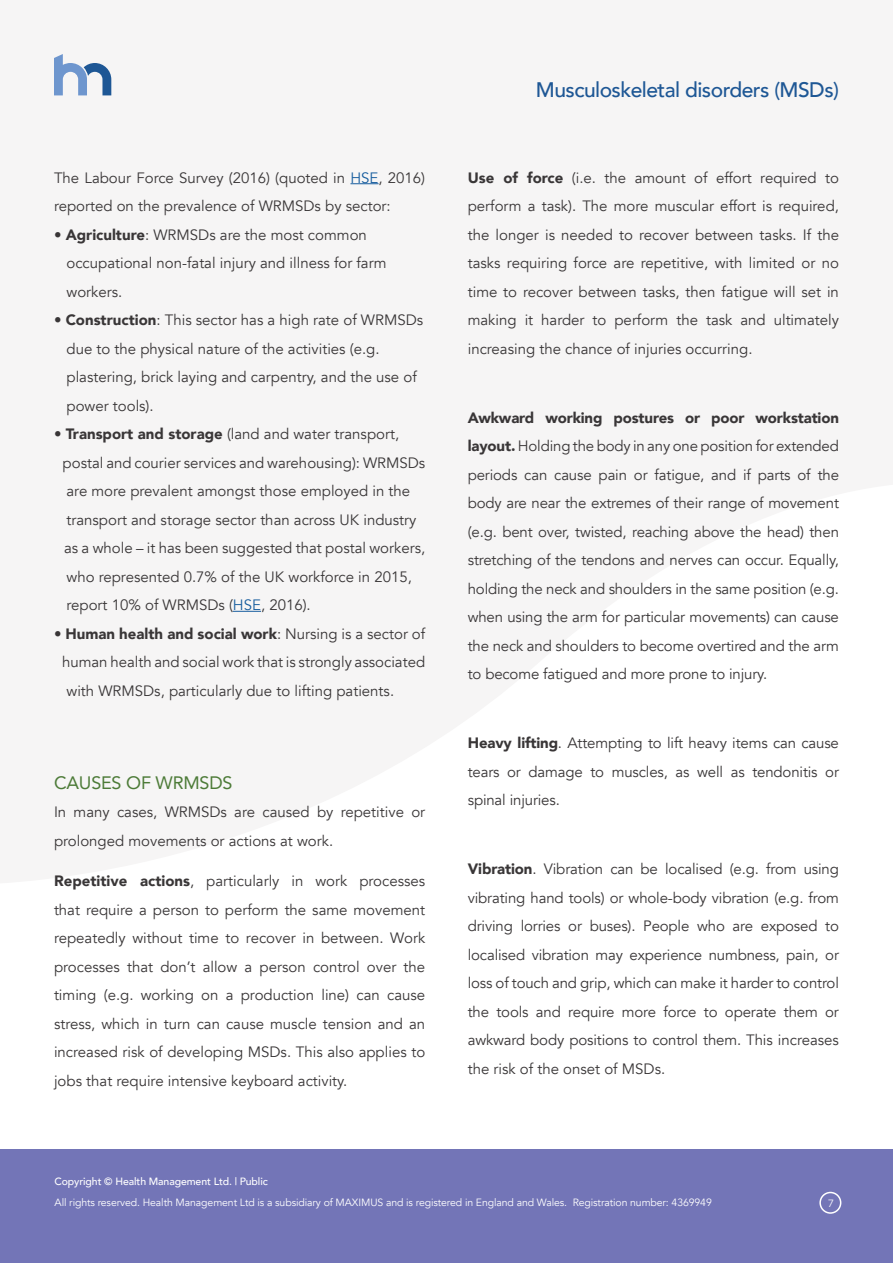
<style>
.page{position:relative;width:893px;height:1263px;background:#fff}
.page>*{position:absolute;margin:0;border:0;box-sizing:border-box;transform-origin:0 0}
.t1{font:500 21px "Avenir";letter-spacing:-.025em;color:#1e5795}
.t2{font:18px "Avenir";letter-spacing:-.01em;color:#4d7b38}
.t3{font:15px/28.5px "Avenir";color:#393637;text-align:justify}
.t4{font:10.5px "Avenir";letter-spacing:-.01em;color:#fff}
.t5{font:500 10.5px "Avenir";letter-spacing:-.01em;color:#fff}
.t6{font:10.5px "Museo Sans 300";color:#fff}
.s1{color:#175d9e}
.s2{font-weight:900}
</style>
<div class="page">
<div style="left:0;top:1149px;width:893px;height:114px;background:#7375b7"></div>
<svg style="left:54px;top:54px;width:57px;height:41px"></svg>
<div style="left:819px;top:1192px;width:22px;height:22px;border:2px solid #fff;border-radius:50%"></div>
<svg style="left:350px;top:183px;width:29px;height:1px"></svg>
<svg style="left:233px;top:611px;width:28px;height:1px"></svg>
<p class="t3" style="left:54px;top:163px;width:373px">The Labour Force Survey (2016) (quoted in <span class="s1">HSE</span>, 2016) reported on the prevalence of WRMSDs by sector:</p>
<p class="t3" style="left:67px;top:220px;width:322px;text-align:left;text-indent:-13px">• <span class="s2">Agriculture</span>: WRMSDs are the most common occupational non-fatal injury and illness for farm workers.</p>
<p class="t3" style="left:67px;top:306px;width:358px;text-align:left;text-indent:-13px">• <span class="s2">Construction</span>: This sector has a high rate of WRMSDs due to the physical nature of the activities (e.g. plastering, brick laying and carpentry, and the use of power tools).</p>
<p class="t3" style="left:63px;top:420px;width:364px;text-align:left;text-indent:-9px">• <span class="s2">Transport and storage</span> (land and water transport, postal and courier services and warehousing): WRMSDs are more prevalent amongst those employed in the transport and storage sector than across UK industry as a whole – it has been suggested that postal workers, who represented 0.7% of the UK workforce in 2015, report 10% of WRMSDs (<span class="s1">HSE</span>, 2016).</p>
<p class="t3" style="left:62px;top:619px;width:365px;text-indent:-8px">• <span class="s2">Human health and social work</span>: Nursing is a sector of human health and social work that is strongly associated with WRMSDs, particularly due to lifting patients.</p>
<p class="t2" style="left:54px;top:768px;width:180px">CAUSES OF WRMSDS</p>
<p class="t3" style="left:54px;top:798px;width:373px">In many cases, WRMSDs are caused by repetitive or prolonged movements or actions at work.</p>
<p class="t3" style="left:54px;top:867px;width:373px"><span class="s2">Repetitive actions</span>, particularly in work processes that require a person to perform the same movement repeatedly without time to recover in between. Work processes that don’t allow a person control over the timing (e.g. working on a production line) can cause stress, which in turn can cause muscle tension and an increased risk of developing MSDs. This also applies to jobs that require intensive keyboard activity.</p>
<h1 class="t1" style="left:536px;top:71px;width:304px">Musculoskeletal disorders (MSDs)</h1>
<p class="t3" style="left:468px;top:163px;width:373px"><span class="s2">Use of force</span> (i.e. the amount of effort required to perform a task). The more muscular effort is required, the longer is needed to recover between tasks. If the tasks requiring force are repetitive, with limited or no time to recover between tasks, then fatigue will set in making it harder to perform the task and ultimately increasing the chance of injuries occurring.</p>
<p class="t3" style="left:468px;top:403px;width:373px"><span class="s2">Awkward working postures or poor workstation layout.</span> Holding the body in any one position for extended periods can cause pain or fatigue, and if parts of the body are near the extremes of their range of movement (e.g. bent over, twisted, reaching above the head) then stretching of the tendons and nerves can occur. Equally, holding the neck and shoulders in the same position (e.g. when using the arm for particular movements) can cause the neck and shoulders to become overtired and the arm to become fatigued and more prone to injury.</p>
<p class="t3" style="left:468px;top:729px;width:373px"><span class="s2">Heavy lifting</span>. Attempting to lift heavy items can cause tears or damage to muscles, as well as tendonitis or spinal injuries.</p>
<p class="t3" style="left:468px;top:855px;width:373px"><span class="s2">Vibration</span>. Vibration can be localised (e.g. from using vibrating hand tools) or whole-body vibration (e.g. from driving lorries or buses). People who are exposed to localised vibration may experience numbness, pain, or loss of touch and grip, which can make it harder to control the tools and require more force to operate them or awkward body positions to control them. This increases the risk of the onset of MSDs.</p>
<p class="t5" style="left:55px;top:1172px;width:215px">Copyright © Health Management Ltd. | Public</p>
<p class="t4" style="left:55px;top:1196px;width:659px">All rights reserved. Health Management Ltd is a subsidiary of MAXIMUS and is registered in England and Wales. Registration number: 4369949</p>
<p class="t6" style="left:828px;top:1197px;width:7px">7</p>
</div>
